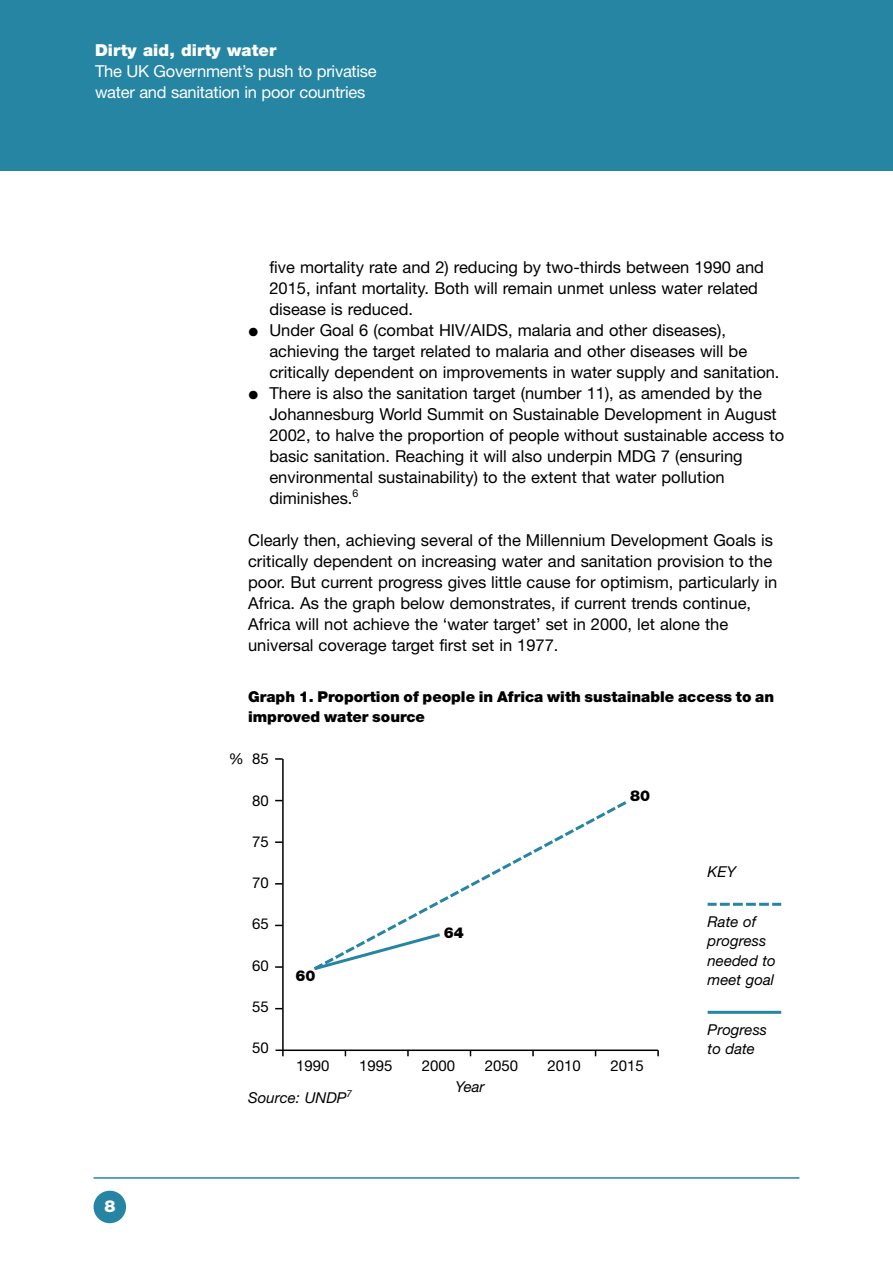
<style>
.page{position:relative;width:893px;height:1263px;background:#fff}
.page>*{position:absolute;margin:0;border:0;box-sizing:border-box;transform-origin:0 0}
.t1{font:16.5px/21px "Helvetica Neue";color:#000}
.t2{font:16.5px/21px "Helvetica Neue";letter-spacing:-.015em;color:#fff}
.t3{font:900 16.5px "Helvetica Neue";letter-spacing:.005em;color:#fff}
.t4{font:900 15px/19.5px "Helvetica Neue";color:#000}
.t5{font:italic 15px/19.5px "Helvetica Neue";color:#000}
.t6{font:15px "Helvetica Neue";color:#000}
</style>
<div class="page">
<div style="left:94px;top:1191px;width:32px;height:32px;background:#2585a2;border-radius:50%"></div>
<div style="left:0;top:0;width:893px;height:170px;background:#2585a2"></div>
<hr style="left:94px;top:1177px;width:705px;height:2px;background:#2585a2">
<svg style="left:708px;top:903px;width:73px;height:3px"></svg>
<hr style="left:708px;top:1011px;width:73px;height:3px;background:#2585a2">
<hr style="left:282px;top:759px;width:2px;height:291px;background:#000">
<svg style="left:275px;top:758px;width:8px;height:2px"></svg>
<svg style="left:275px;top:841px;width:8px;height:2px"></svg>
<svg style="left:275px;top:966px;width:8px;height:2px"></svg>
<hr style="left:283px;top:1049px;width:375px;height:2px;background:#000">
<svg style="left:276px;top:1049px;width:8px;height:7px"></svg>
<svg style="left:382px;top:807px;width:232px;height:124px"></svg>
<svg style="left:614px;top:801px;width:13px;height:10px"></svg>
<svg style="left:314px;top:931px;width:126px;height:39px"></svg>
<div style="left:444px;top:927px;width:41px;height:19px;background:#fff"></div>
<p class="t3" style="left:95px;top:44px;width:183px">Dirty aid, dirty water</p>
<p class="t2" style="left:95px;top:62px;width:283px">The UK Government’s push to privatise water and sanitation in poor countries</p>
<p class="t1" style="left:269px;top:258px;width:516px">five mortality rate and 2) reducing by two-thirds between 1990 and 2015, infant mortality. Both will remain unmet unless water related disease is reduced.<br>Under Goal 6 (combat HIV/AIDS, malaria and other diseases), achieving the target related to malaria and other diseases will be critically dependent on improvements in water supply and sanitation.<br>There is also the sanitation target (number 11), as amended by the Johannesburg World Summit on Sustainable Development in August 2002, to halve the proportion of people without sustainable access to basic sanitation. Reaching it will also underpin MDG 7 (ensuring environmental sustainability) to the extent that water pollution diminishes.<sup>6</sup></p>
<p class="t1" style="left:248px;top:531px;width:531px">Clearly then, achieving several of the Millennium Development Goals is critically dependent on increasing water and sanitation provision to the poor. But current progress gives little cause for optimism, particularly in Africa. As the graph below demonstrates, if current trends continue, Africa will not achieve the ‘water target’ set in 2000, let alone the universal coverage target first set in 1977.</p>
<p class="t4" style="left:248px;top:688px;width:527px">Graph 1. Proportion of people in Africa with sustainable access to an improved water source</p>
<p class="t3" style="left:104px;top:1201px;width:13px">8</p>
<p class="t6" style="left:229px;top:754px;width:42px">% 85</p>
<p class="t6" style="left:252px;top:795px;width:18px">80</p>
<p class="t6" style="left:252px;top:836px;width:18px">75</p>
<p class="t6" style="left:252px;top:877px;width:18px">70</p>
<p class="t6" style="left:252px;top:919px;width:18px">65</p>
<p class="t6" style="left:252px;top:960px;width:18px">60</p>
<p class="t6" style="left:252px;top:1001px;width:18px">55</p>
<p class="t6" style="left:252px;top:1042px;width:18px">50</p>
<p class="t4" style="left:296px;top:967px;width:22px">60</p>
<p class="t4" style="left:444px;top:924px;width:22px">64</p>
<p class="t4" style="left:630px;top:787px;width:22px">80</p>
<p class="t6" style="left:296px;top:1060px;width:35px">1990</p>
<p class="t6" style="left:359px;top:1060px;width:35px">1995</p>
<p class="t6" style="left:422px;top:1060px;width:35px">2000</p>
<p class="t6" style="left:485px;top:1060px;width:35px">2050</p>
<p class="t6" style="left:548px;top:1060px;width:35px">2010</p>
<p class="t6" style="left:610px;top:1060px;width:35px">2015</p>
<p class="t5" style="left:455px;top:1078px;width:31px">Year</p>
<p class="t5" style="left:248px;top:1089px;width:105px">Source: UNDP<sup>7</sup></p>
<p class="t5" style="left:708px;top:864px;width:30px">KEY</p>
<p class="t5" style="left:708px;top:913px;width:70px">Rate of progress needed to meet goal</p>
<p class="t5" style="left:708px;top:1021px;width:61px">Progress to date</p>
</div>
